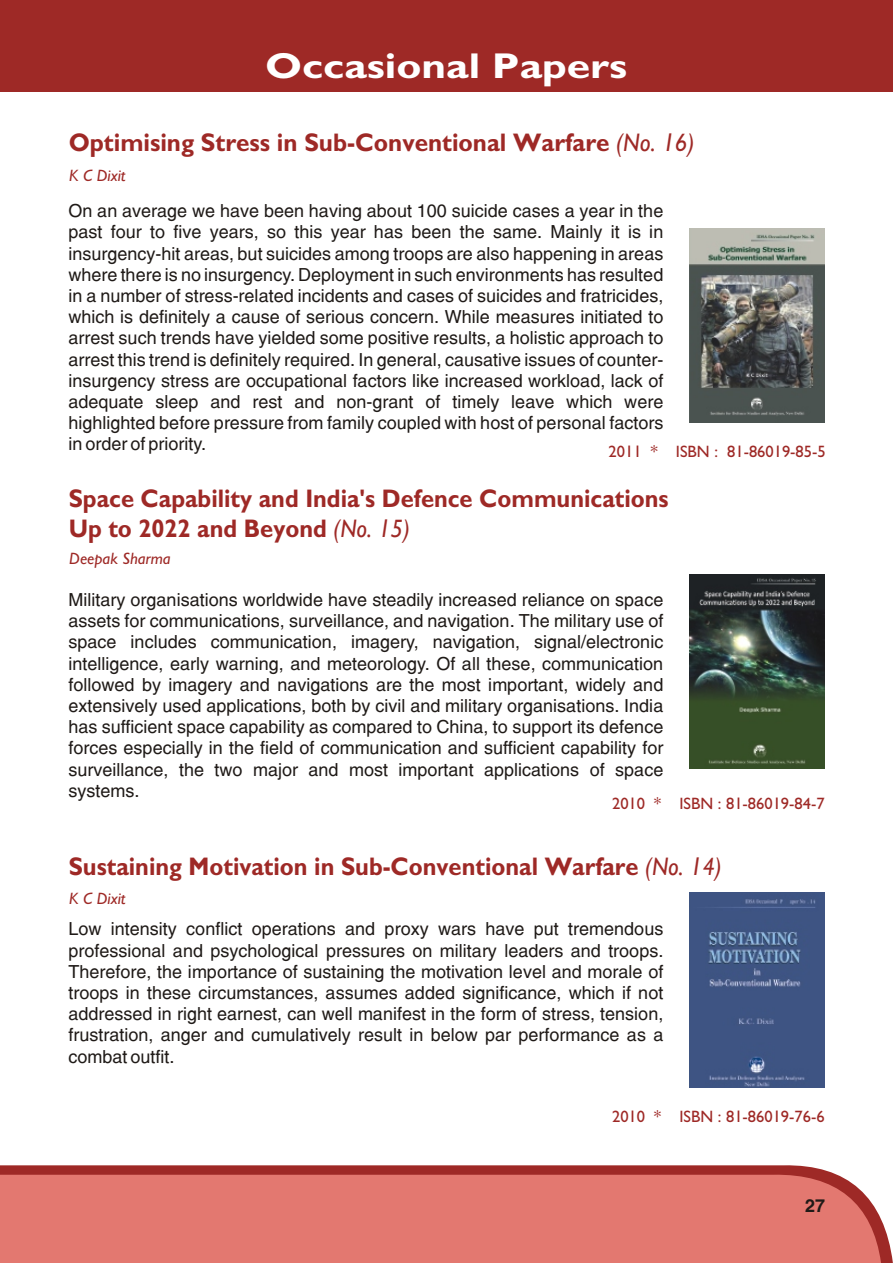
<style>
.page{position:relative;width:894px;height:1263px;background:#fff}
.page>*{position:absolute;margin:0;border:0;box-sizing:border-box;transform-origin:0 0}
.t1{font:700 36px "Gill Sans";color:#fff;scale:1.18 1}
.t2{font:700 25.5px/30px "Gill Sans";color:#9e2926;scale:.93 1}
.t3{font:700 25.5px "Gill Sans";color:#9e2926;scale:.95 1}
.t4{font:18px/21.1px "Switzerland";color:#1f1a17;text-align:justify}
.t5{font:700 18px "Switzerland";color:#1f1a17}
.t6{font:16.5px "Gill Sans";color:#9e2926}
.t7{font:italic 16.5px "Gill Sans";color:#9e2926}
.s1{font-weight:400;font-style:italic}
</style>
<div class="page">
<div style="left:0;top:0;width:893px;height:92px;background:#9e2926"></div>
<svg style="left:0;top:1165px;width:893px;height:98px;fill:#9e2926"></svg>
<div style="left:0;top:1174px;width:881px;height:89px;background:#e37870"></div>
<img style="left:690px;top:228px;width:134px;height:195px">
<img style="left:689px;top:574px;width:135px;height:194px">
<img style="left:689px;top:893px;width:135px;height:194px">
<h1 class="t1" style="left:265px;top:54px;width:308px">Occasional Papers</h1>
<h2 class="t3" style="left:69px;top:134px;width:660px">Optimising Stress in Sub-Conventional Warfare <span class="s1">(No. 16)</span></h2>
<p class="t7" style="left:69px;top:169px;width:58px">K C Dixit</p>
<p class="t4" style="left:68px;top:203px;width:596px">On an average we have been having about 100 suicide cases a year in the past four to five years, so this year has been the same. Mainly it is in insurgency-hit areas, but suicides among troops are also happening in areas where there is no insurgency. Deployment in such environments has resulted in a number of stress-related incidents and cases of suicides and fratricides, which is definitely a cause of serious concern. While measures initiated to arrest such trends have yielded some positive results, a holistic approach to arrest this trend is definitely required. In general, causative issues of counter&shy;insurgency stress are occupational factors like increased workload, lack of adequate sleep and rest and non-grant of timely leave which were highlighted before pressure from family coupled with host of personal factors in order of priority.</p>
<p class="t6" style="left:609px;top:446px;width:219px">2011 * ISBN : 81-86019-85-5</p>
<h2 class="t2" style="left:69px;top:487px;width:647px">Space Capability and India's Defence Communications<br>Up to 2022 and Beyond <span class="s1">(No. 15)</span></h2>
<p class="t7" style="left:69px;top:553px;width:103px">Deepak Sharma</p>
<p class="t4" style="left:68px;top:591px;width:596px">Military organisations worldwide have steadily increased reliance on space assets for communications, surveillance, and navigation. The military use of space includes communication, imagery, navigation, signal/electronic intelligence, early warning, and meteorology. Of all these, communication followed by imagery and navigations are the most important, widely and extensively used applications, both by civil and military organisations. India has sufficient space capability as compared to China, to support its defence forces especially in the field of communication and sufficient capability for surveillance, the two major and most important applications of space systems.</p>
<p class="t6" style="left:612px;top:797px;width:214px">2010 * ISBN : 81-86019-84-7</p>
<h2 class="t2" style="left:69px;top:854px;width:704px">Sustaining Motivation in Sub-Conventional Warfare <span class="s1">(No. 14)</span></h2>
<p class="t7" style="left:69px;top:893px;width:58px">K C Dixit</p>
<p class="t4" style="left:68px;top:921px;width:596px">Low intensity conflict operations and proxy wars have put tremendous professional and psychological pressures on military leaders and troops.<br>Therefore, the importance of sustaining the motivation level and morale of troops in these circumstances, assumes added significance, which if not addressed in right earnest, can well manifest in the form of stress, tension, frustration, anger and cumulatively result in below par performance as a combat outfit.</p>
<p class="t6" style="left:612px;top:1111px;width:214px">2010 * ISBN : 81-86019-76-6</p>
<p class="t5" style="left:805px;top:1195px;width:22px">27</p>
</div>
